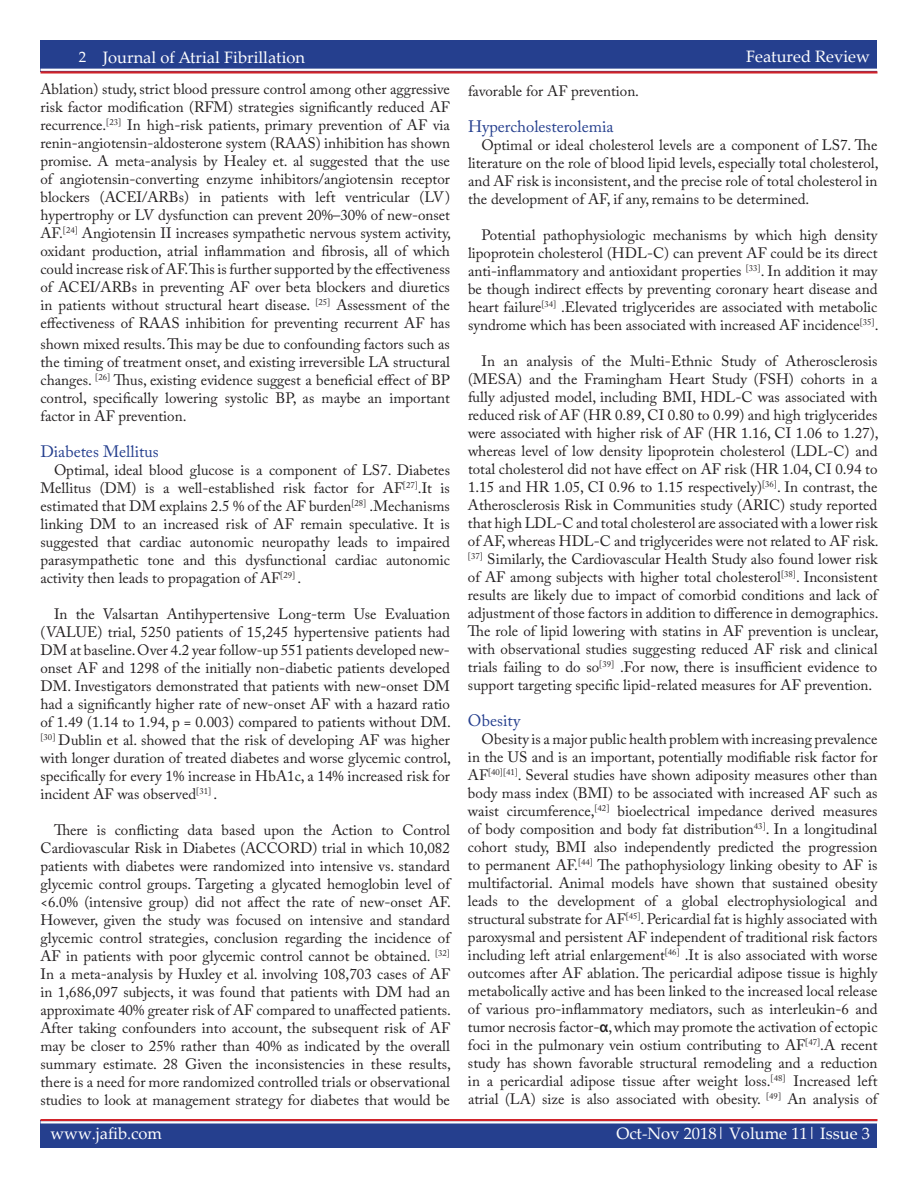
<style>
.page{position:relative;width:918px;height:1188px;background:#fff}
.page>*{position:absolute;margin:0;border:0;box-sizing:border-box;transform-origin:0 0}
.white_header_for_blu{font:16.5px "Palatino Linotype";color:#fff}
._10_Body_Text{font:16.5px "Adobe Caslon Pro";color:#253f8e}
._10_Body_Text-2{font:15px/18px "Adobe Caslon Pro";color:#231f20;text-align:justify}
.s1{font-family:"Franklin Gothic";font-weight:500}
</style>
<div class="page">
<div style="left:40px;top:1120px;width:838px;height:28px;background:#253f8e"></div>
<hr style="left:40px;top:1119px;width:838px;height:2px;background:#d1232a">
<hr style="left:40px;top:1121px;width:838px;height:3px;background:#fff">
<div style="left:40px;top:40px;width:838px;height:32px;background:#253f8e"></div>
<hr style="left:40px;top:71px;width:838px;height:3px;background:#d1232a">
<hr style="left:40px;top:69px;width:838px;height:2px;background:#fff">
<p class="white_header_for_blu" style="left:746px;top:45px;width:125px">Featured Review</p>
<p class="white_header_for_blu" style="left:79px;top:48px;width:228px"><sup>2</sup> Journal of Atrial Fibrillation</p>
<p class="white_header_for_blu" style="left:746px;top:47px;width:125px">Featured Review</p>
<p class="_10_Body_Text-2" style="left:40px;top:80px;width:412px">Ablation) study, strict blood pressure control among other aggressive risk factor modification (RFM) strategies significantly reduced AF recurrence.<sup>[23]</sup> In high-risk patients, primary prevention of AF via renin-angiotensin-aldosterone system (RAAS) inhibition has shown promise. A meta-analysis by Healey et. al suggested that the use of angiotensin-converting enzyme inhibitors/angiotensin receptor blockers (ACEI/ARBs) in patients with left ventricular (LV) hypertrophy or LV dysfunction can prevent 20%–30% of new-onset AF.<sup>[24]</sup> Angiotensin II increases sympathetic nervous system activity, oxidant production, atrial inflammation and fibrosis, all of which could increase risk of AF. This is further supported by the effectiveness of ACEI/ARBs in preventing AF over beta blockers and diuretics in patients without structural heart disease. <sup>[25]</sup> Assessment of the effectiveness of RAAS inhibition for preventing recurrent AF has</p>
<p class="_10_Body_Text-2" style="left:468px;top:82px;width:173px">favorable for AF prevention.</p>
<p class="_10_Body_Text" style="left:468px;top:117px;width:147px">Hypercholesterolemia</p>
<p class="_10_Body_Text-2" style="left:468px;top:136px;width:412px;text-indent:14px">Optimal or ideal cholesterol levels are a component of LS7. The literature on the role of blood lipid levels, especially total cholesterol, and AF risk is inconsistent, and the precise role of total cholesterol in the development of AF, if any, remains to be determined.</p>
<p class="_10_Body_Text-2" style="left:468px;top:226px;width:412px;text-indent:14px">Potential pathophysiologic mechanisms by which high density lipoprotein cholesterol (HDL-C) can prevent AF could be its direct anti-inflammatory and antioxidant properties <sup>[33]</sup>. In addition it may be though indirect effects by preventing coronary heart disease and heart failure<sup>[34]</sup> .Elevated triglycerides are associated with metabolic syndrome which has been associated with increased AF incidence<sup>[35]</sup>.</p>
<p class="_10_Body_Text-2" style="left:468px;top:352px;width:412px;text-indent:14px">In an analysis of the Multi-Ethnic Study of Atherosclerosis (MESA) and the Framingham Heart Study (FSH) cohorts in a fully adjusted model, including BMI, HDL-C was associated with reduced risk of AF (HR 0.89, CI 0.80 to 0.99) and high triglycerides were associated with higher risk of AF (HR 1.16, CI 1.06 to 1.27), whereas level of low density lipoprotein cholesterol (LDL-C) and total cholesterol did not have effect on AF risk (HR 1.04, CI 0.94 to 1.15 and HR 1.05, CI 0.96 to 1.15 respectively)<sup>[36]</sup>. In contrast, the Atherosclerosis Risk in Communities study (ARIC) study reported that high LDL-C and total cholesterol are associated with a lower risk of AF, whereas HDL-C and triglycerides were not related to AF risk. <sup>[37]</sup> Similarly, the Cardiovascular Health Study also found lower risk of AF among subjects with higher total cholesterol<sup>[38]</sup>. Inconsistent results are likely due to impact of comorbid conditions and lack of adjustment of those factors in addition to difference in demographics.<br>The role of lipid lowering with statins in AF prevention is unclear, with observational studies suggesting reduced AF risk and clinical trials failing to do so<sup>[39]</sup> .For now, there is insufficient evidence to support targeting specific lipid-related measures for AF prevention.</p>
<p class="_10_Body_Text" style="left:468px;top:711px;width:54px">Obesity</p>
<p class="_10_Body_Text-2" style="left:468px;top:730px;width:411px;text-indent:14px">Obesity is a major public health problem with increasing prevalence in the US and is an important, potentially modifiable risk factor for AF<sup>[40][41]</sup>. Several studies have shown adiposity measures other than body mass index (BMI) to be associated with increased AF such as waist circumference,<sup>[42]</sup> bioelectrical impedance derived measures of body composition and body fat distribution<sup>43]</sup>. In a longitudinal cohort study, BMI also independently predicted the progression to permanent AF.<sup>[44]</sup> The pathophysiology linking obesity to AF is multifactorial. Animal models have shown that sustained obesity leads to the development of a global electrophysiological and structural substrate for AF<sup>[45]</sup>. Pericardial fat is highly associated with paroxysmal and persistent AF independent of traditional risk factors including left atrial enlargement<sup>[46]</sup> .It is also associated with worse outcomes after AF ablation. The pericardial adipose tissue is highly metabolically active and has been linked to the increased local release of various pro-inflammatory mediators, such as interleukin-6 and tumor necrosis factor-<span class="s1">α</span>, which may promote the activation of ectopic foci in the pulmonary vein ostium contributing to AF<sup>[47]</sup>.A recent study has shown favorable structural remodeling and a reduction in a pericardial adipose tissue after weight loss.<sup>[48]</sup> Increased left atrial (LA) size is also associated with obesity. <sup>[49]</sup> An analysis of</p>
<p class="_10_Body_Text-2" style="left:40px;top:335px;width:411px">shown mixed results. This may be due to confounding factors such as the timing of treatment onset, and existing irreversible LA structural changes. <sup>[26]</sup> Thus, existing evidence suggest a beneficial effect of BP control, specifically lowering systolic BP, as maybe an important factor in AF prevention.</p>
<p class="_10_Body_Text" style="left:40px;top:442px;width:120px">Diabetes Mellitus</p>
<p class="_10_Body_Text-2" style="left:40px;top:461px;width:411px;text-indent:14px">Optimal, ideal blood glucose is a component of LS7. Diabetes Mellitus (DM) is a well-established risk factor for AF<sup>[27]</sup>.It is estimated that DM explains 2.5 % of the AF burden<sup>[28]</sup> .Mechanisms linking DM to an increased risk of AF remain speculative. It is suggested that cardiac autonomic neuropathy leads to impaired parasympathetic tone and this dysfunctional cardiac autonomic activity then leads to propagation of AF<sup>[29]</sup> .</p>
<p class="_10_Body_Text-2" style="left:40px;top:605px;width:412px;text-indent:14px">In the Valsartan Antihypertensive Long-term Use Evaluation (VALUE) trial, 5250 patients of 15,245 hypertensive patients had DM at baseline. Over 4.2 year follow-up 551 patients developed new&shy;onset AF and 1298 of the initially non-diabetic patients developed DM. Investigators demonstrated that patients with new-onset DM had a significantly higher rate of new-onset AF with a hazard ratio of 1.49 (1.14 to 1.94, p = 0.003) compared to patients without DM. <sup>[30]</sup> Dublin et al. showed that the risk of developing AF was higher with longer duration of treated diabetes and worse glycemic control, specifically for every 1% increase in HbA1c, a 14% increased risk for incident AF was observed<sup>[31]</sup> .</p>
<p class="_10_Body_Text-2" style="left:40px;top:821px;width:412px;text-indent:14px">There is conflicting data based upon the Action to Control Cardiovascular Risk in Diabetes (ACCORD) trial in which 10,082 patients with diabetes were randomized into intensive vs. standard glycemic control groups. Targeting a glycated hemoglobin level of &lt;6.0% (intensive group) did not affect the rate of new-onset AF.<br>However, given the study was focused on intensive and standard glycemic control strategies, conclusion regarding the incidence of AF in patients with poor glycemic control cannot be obtained. <sup>[32] </sup>In a meta-analysis by Huxley et al. involving 108,703 cases of AF in 1,686,097 subjects, it was found that patients with DM had an approximate 40% greater risk of AF compared to unaffected patients.<br>After taking confounders into account, the subsequent risk of AF may be closer to 25% rather than 40% as indicated by the overall summary estimate. 28 Given the inconsistencies in these results, there is a need for more randomized controlled trials or observational studies to look at management strategy for diabetes that would be</p>
<p class="white_header_for_blu" style="left:51px;top:1122px;width:113px">www.jafib.com</p>
<p class="white_header_for_blu" style="left:616px;top:1122px;width:255px">Oct-Nov 2018| Volume 11| Issue 3</p>
</div>
